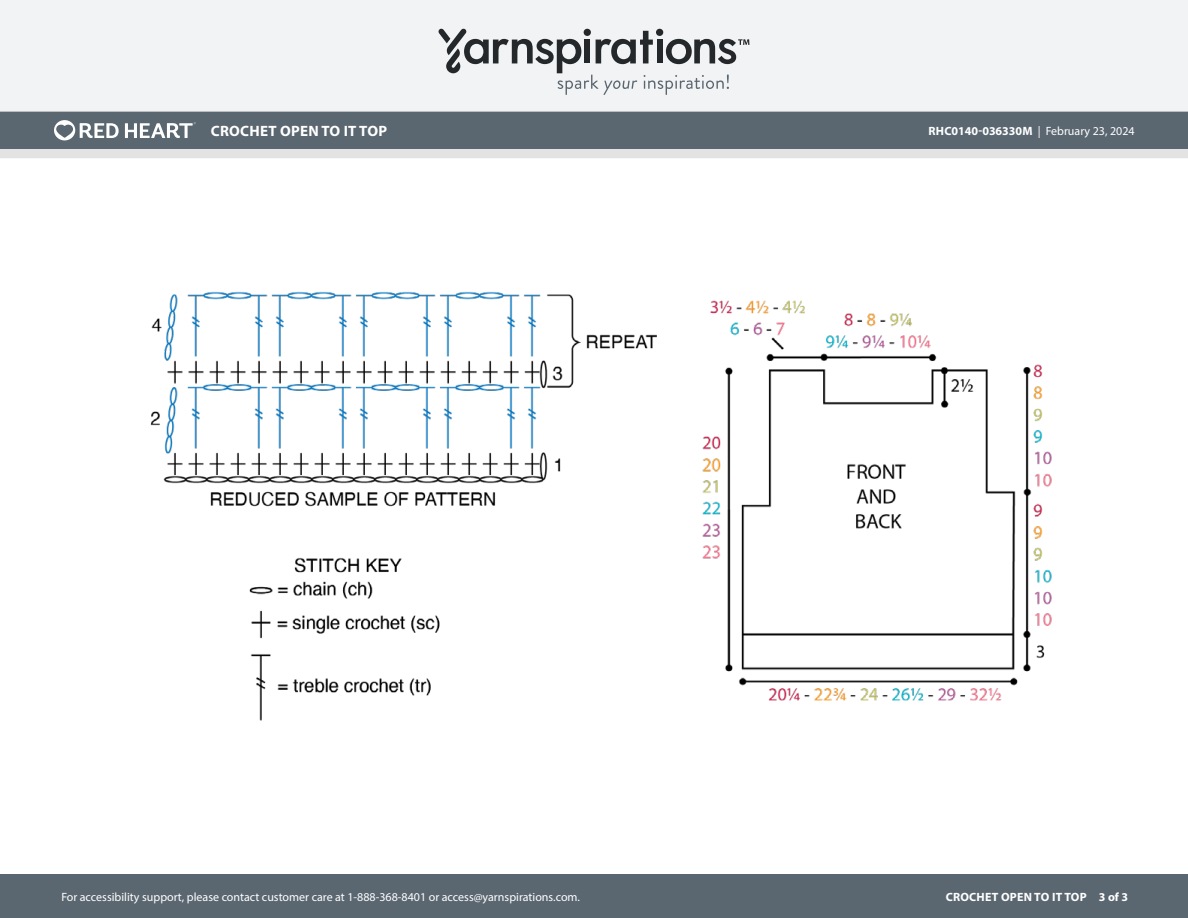
<style>
.page{position:relative;width:1188px;height:918px;background:#fff}
.page>*{position:absolute;margin:0;border:0;box-sizing:border-box;transform-origin:0 0}
.t1{font:700 15px "Myriad Pro";letter-spacing:.02em;color:#fff}
.t2{font:12px "Myriad Pro";color:#fff}
.t3{font:700 12px "Myriad Pro";letter-spacing:.02em;color:#fff}
.s1{font-weight:700}
</style>
<div class="page">
<div style="left:0;top:875px;width:1188px;height:43px;background:#5a6670"></div>
<div style="left:0;top:149px;width:1188px;height:9px;background:#e4e3e3"></div>
<div style="left:0;top:111px;width:1188px;height:38px;background:#5a6670"></div>
<div style="left:0;top:0;width:1188px;height:112px;background:#f2f3f4"></div>
<svg style="left:438px;top:29px;width:311px;height:66px"></svg>
<svg style="left:54px;top:120px;width:65px;height:20px"></svg>
<svg style="left:125px;top:122px;width:71px;height:16px"></svg>
<img style="left:150px;top:291px;width:507px;height:216px">
<img style="left:249px;top:557px;width:191px;height:164px">
<img style="left:702px;top:300px;width:350px;height:401px">
<p class="t1" style="left:211px;top:121px;width:178px">CROCHET OPEN TO IT TOP</p>
<p class="t2" style="left:928px;top:124px;width:208px"><span class="s1">RHC0140-036330M</span> | February 23, 2024</p>
<p class="t2" style="left:61px;top:889px;width:520px">For accessibility support, please contact customer care at 1-888-368-8401 or access@yarnspirations.com.</p>
<p class="t3" style="left:946px;top:889px;width:184px">CROCHET OPEN TO IT TOP 3 of 3</p>
</div>
